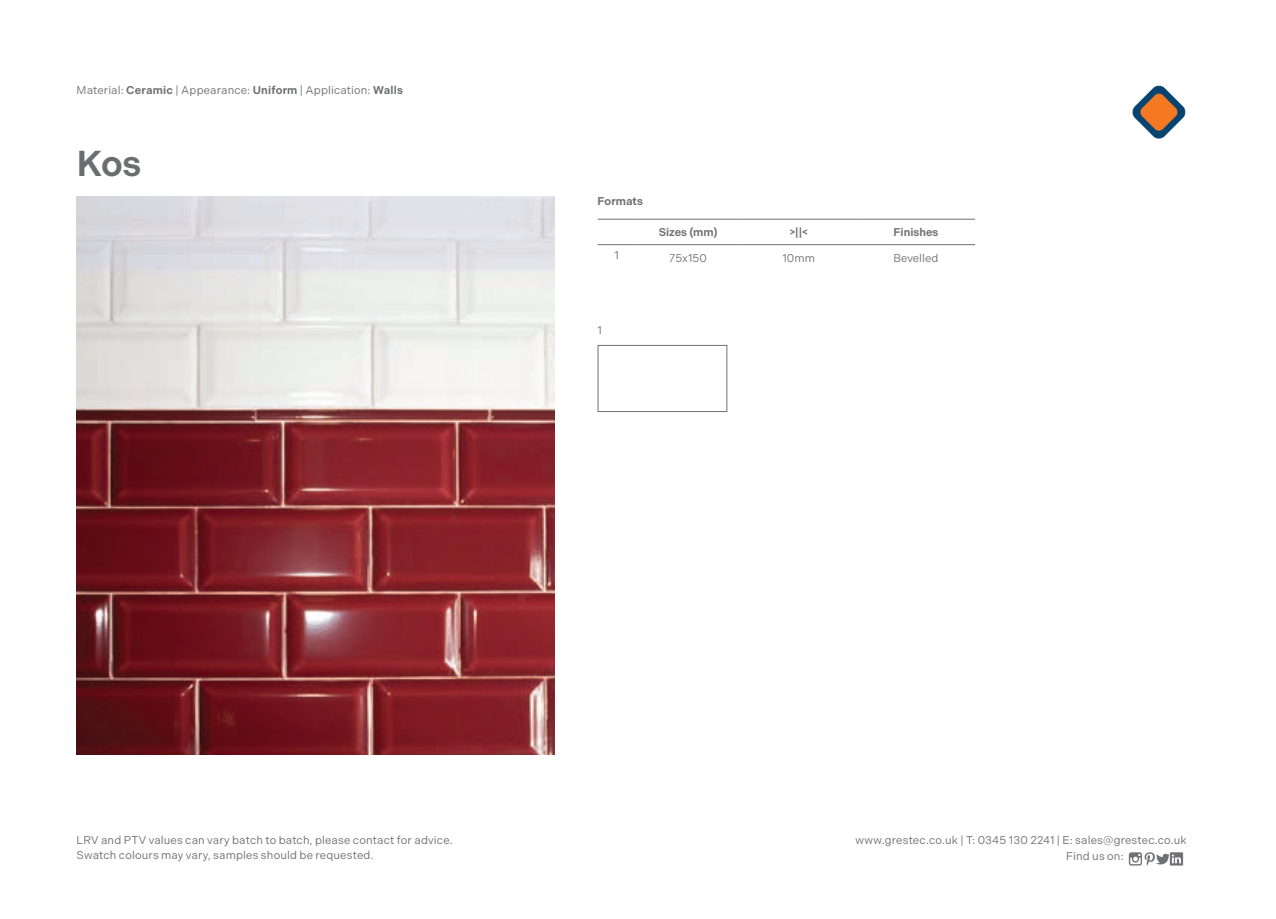
<style>
.page{position:relative;width:1276px;height:919px;background:#fff}
.page>*{position:absolute;margin:0;border:0;box-sizing:border-box;transform-origin:0 0}
.t1{font:600 36px "Indivisible";color:#6c6d70}
.t2{font:11.25px "Indivisible";letter-spacing:.015em;color:#6c6d70}
.t3{font:600 11.25px "Indivisible";color:#6f7073}
.t4{font:11.25px "Indivisible";color:#6f7073}
.t5{font:600 11.25px "Indivisible";color:#6c6d70}
.s1{font-weight:600}
</style>
<div class="page">
<img style="left:77px;top:196px;width:477px;height:558px">
<svg style="left:1132px;top:85px;width:54px;height:54px"></svg>
<img style="left:1128px;top:852px;width:55px;height:13px">
<div style="left:597px;top:345px;width:130px;height:67px;border:1px solid #6f7073"></div>
<hr style="left:597px;top:219px;width:38px;height:1px;background:#6f7073">
<hr style="left:635px;top:219px;width:105px;height:1px;background:#6f7073">
<hr style="left:740px;top:219px;width:117px;height:1px;background:#6f7073">
<hr style="left:857px;top:219px;width:118px;height:1px;background:#6f7073">
<hr style="left:597px;top:244px;width:38px;height:1px;background:#6f7073">
<hr style="left:635px;top:244px;width:105px;height:1px;background:#6f7073">
<hr style="left:740px;top:244px;width:117px;height:1px;background:#6f7073">
<hr style="left:857px;top:244px;width:118px;height:1px;background:#6f7073">
<p class="t2" style="left:77px;top:83px;width:328px">Material: <span class="s1">Ceramic</span> | Appearance: <span class="s1">Uniform</span> | Application: <span class="s1">Walls</span></p>
<p class="t1" style="left:77px;top:142px;width:66px">Kos</p>
<p class="t5" style="left:597px;top:194px;width:47px">Formats</p>
<p class="t3" style="left:658px;top:226px;width:60px">Sizes (mm)</p>
<p class="t3" style="left:789px;top:226px;width:20px">&gt;||&lt;</p>
<p class="t3" style="left:893px;top:226px;width:46px">Finishes</p>
<p class="t4" style="left:614px;top:249px;width:6px">1</p>
<p class="t4" style="left:669px;top:251px;width:39px">75x150</p>
<p class="t4" style="left:782px;top:251px;width:34px">10mm</p>
<p class="t4" style="left:893px;top:251px;width:46px">Bevelled</p>
<p class="t4" style="left:597px;top:323px;width:6px">1</p>
<p class="t2" style="left:77px;top:833px;width:378px">LRV and PTV values can vary batch to batch, please contact for advice.</p>
<p class="t2" style="left:77px;top:848px;width:298px">Swatch colours may vary, samples should be requested.</p>
<p class="t2" style="left:855px;top:833px;width:332px">www.grestec.co.uk | T: 0345 130 2241 | E: sales@grestec.co.uk</p>
<p class="t2" style="left:1066px;top:849px;width:59px">Find us on:</p>
</div>
